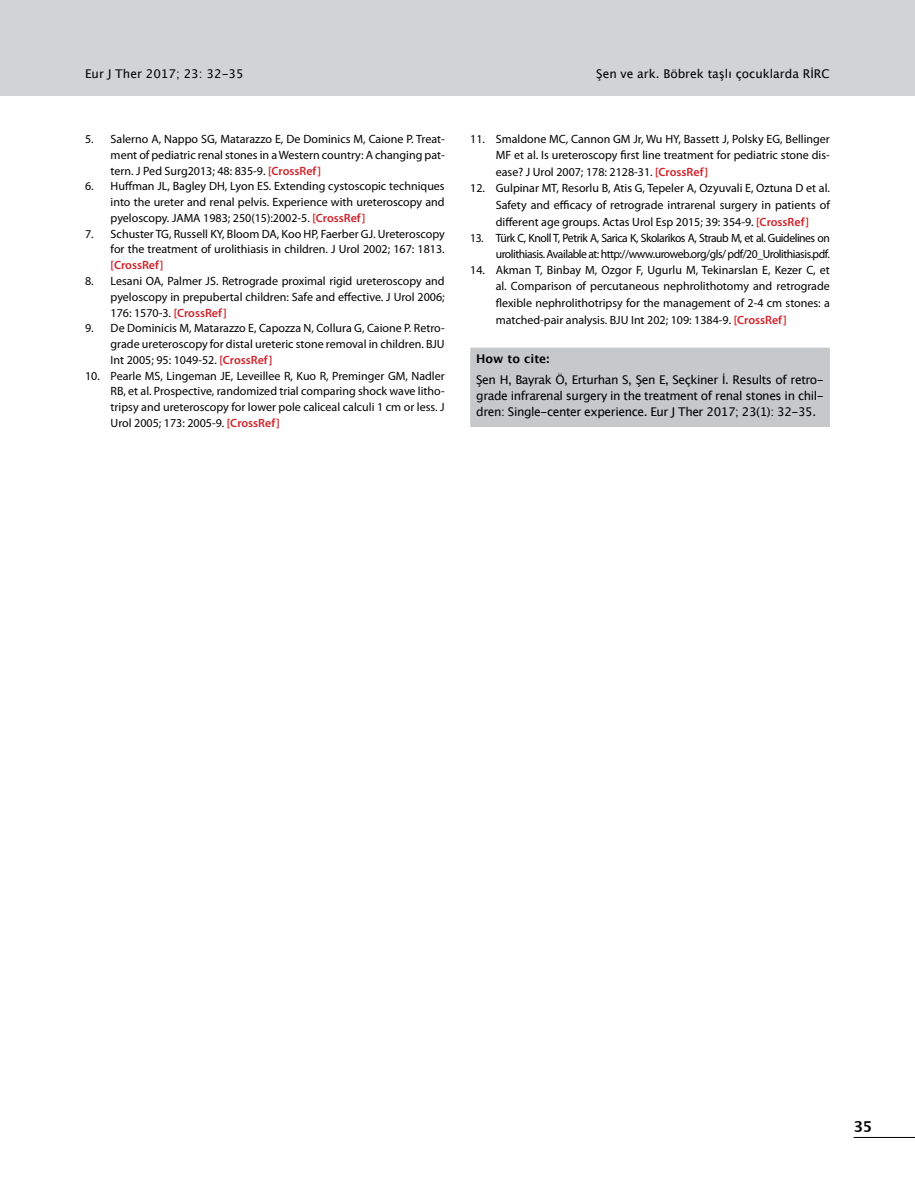
<style>
.page{position:relative;width:915px;height:1191px;background:#fff}
.page>*{position:absolute;margin:0;border:0;box-sizing:border-box;transform-origin:0 0}
.t1{font:700 15px "Lucida Grande";color:#000}
.t2{font:12px/15.8px "Myriad Pro";color:#000;text-align:justify}
.t3{font:12px/15.8px "Lucida Grande";letter-spacing:-.035em;color:#000;text-align:justify}
.t4{font:12px/16.2px "Myriad Pro";letter-spacing:-.04em;color:#000;text-align:right}
.t5{font:12px "Lucida Grande";color:#000}
.t6{font:600 12px "Myriad Pro";color:#d2232a}
.t7{font:700 12px "Lucida Grande";color:#000}
.s1{font-weight:600;color:#d2232a}
</style>
<div class="page">
<div style="left:470px;top:348px;width:359px;height:79px;background:#c7c8ca"></div>
<div style="left:0;top:0;width:914px;height:95px;background:#d1d3d4"></div>
<hr style="left:853px;top:1137px;width:61px;height:1px;background:#000">
<p class="t5" style="left:85px;top:66px;width:160px">Eur J Ther 2017; 23: 32-35</p>
<p class="t5" style="left:596px;top:66px;width:235px">Şen ve ark. Böbrek taşlı çocuklarda RİRC</p>
<p class="t2" style="left:111px;top:131px;width:335px;text-indent:-26px">5. Salerno A, Nappo SG, Matarazzo E, De Dominics M, Caione P. Treat&shy;ment of pediatric renal stones in a Western country: A changing pat&shy;tern. J Ped Surg2013; 48: 835-9. <span class="s1">[CrossRef]</span></p>
<p class="t2" style="left:111px;top:178px;width:335px;text-indent:-26px">6. Huffman JL, Bagley DH, Lyon ES. Extending cystoscopic techniques into the ureter and renal pelvis. Experience with ureteroscopy and pyeloscopy. JAMA 1983; 250(15):2002-5. <span class="s1">[CrossRef]</span></p>
<p class="t2" style="left:85px;top:226px;width:361px;text-align:right">7. Schuster TG, Russell KY, Bloom DA, Koo HP, Faerber GJ. Ureteroscopy for the treatment of urolithiasis in children. J Urol 2002; 167: 1813.</p>
<p class="t6" style="left:111px;top:257px;width:54px">[CrossRef]</p>
<p class="t2" style="left:111px;top:273px;width:335px;text-indent:-26px">8. Lesani OA, Palmer JS. Retrograde proximal rigid ureteroscopy and pyeloscopy in prepubertal children: Safe and effective. J Urol 2006; 176: 1570-3. <span class="s1">[CrossRef]</span></p>
<p class="t2" style="left:111px;top:320px;width:335px;text-indent:-26px">9. De Dominicis M, Matarazzo E, Capozza N, Collura G, Caione P. Retro&shy;grade ureteroscopy for distal ureteric stone removal in children. BJU Int 2005; 95: 1049-52. <span class="s1">[CrossRef]</span></p>
<p class="t2" style="left:111px;top:367px;width:335px;text-indent:-26px">10. Pearle MS, Lingeman JE, Leveillee R, Kuo R, Preminger GM, Nadler RB, et al. Prospective, randomized trial comparing shock wave litho&shy;tripsy and ureteroscopy for lower pole caliceal calculi 1 cm or less. J Urol 2005; 173: 2005-9. <span class="s1">[CrossRef]</span></p>
<p class="t2" style="left:495px;top:131px;width:335px;line-height:16.5px;text-indent:-26px">11. Smaldone MC, Cannon GM Jr, Wu HY, Bassett J, Polsky EG, Bellinger MF et al. Is ureteroscopy first line treatment for pediatric stone dis&shy;ease? J Urol 2007; 178: 2128-31. <span class="s1">[CrossRef]</span></p>
<p class="t2" style="left:495px;top:180px;width:335px;line-height:16.5px;text-indent:-26px">12. Gulpinar MT, Resorlu B, Atis G, Tepeler A, Ozyuvali E, Oztuna D et al.<br>Safety and efficacy of retrograde intrarenal surgery in patients of different age groups. Actas Urol Esp 2015; 39: 354-9. <span class="s1">[CrossRef]</span></p>
<p class="t4" style="left:470px;top:229px;width:361px">13. Türk C, Knoll T, Petrik A, Sarica K, Skolarikos A, Straub M, et al. Guidelines on urolithiasis. Available at: http://www.uroweb.org/gls/ pdf/20_Urolithiasis.pdf.</p>
<p class="t2" style="left:495px;top:262px;width:335px;line-height:16.5px;text-indent:-26px">14. Akman T, Binbay M, Ozgor F, Ugurlu M, Tekinarslan E, Kezer C, et al. Comparison of percutaneous nephrolithotomy and retrograde flexible nephrolithotripsy for the management of 2-4 cm stones: a matched-pair analysis. BJU Int 202; 109: 1384-9. <span class="s1">[CrossRef]</span></p>
<p class="t7" style="left:476px;top:349px;width:74px">How to cite:</p>
<p class="t3" style="left:476px;top:372px;width:349px">Şen H, Bayrak Ö, Erturhan S, Şen E, Seçkiner İ. Results of retro&shy;grade infrarenal surgery in the treatment of renal stones in chil&shy;dren: Single-center experience. Eur J Ther 2017; 23(1): 32-35.</p>
<p class="t1" style="left:853px;top:1114px;width:20px">35</p>
</div>
